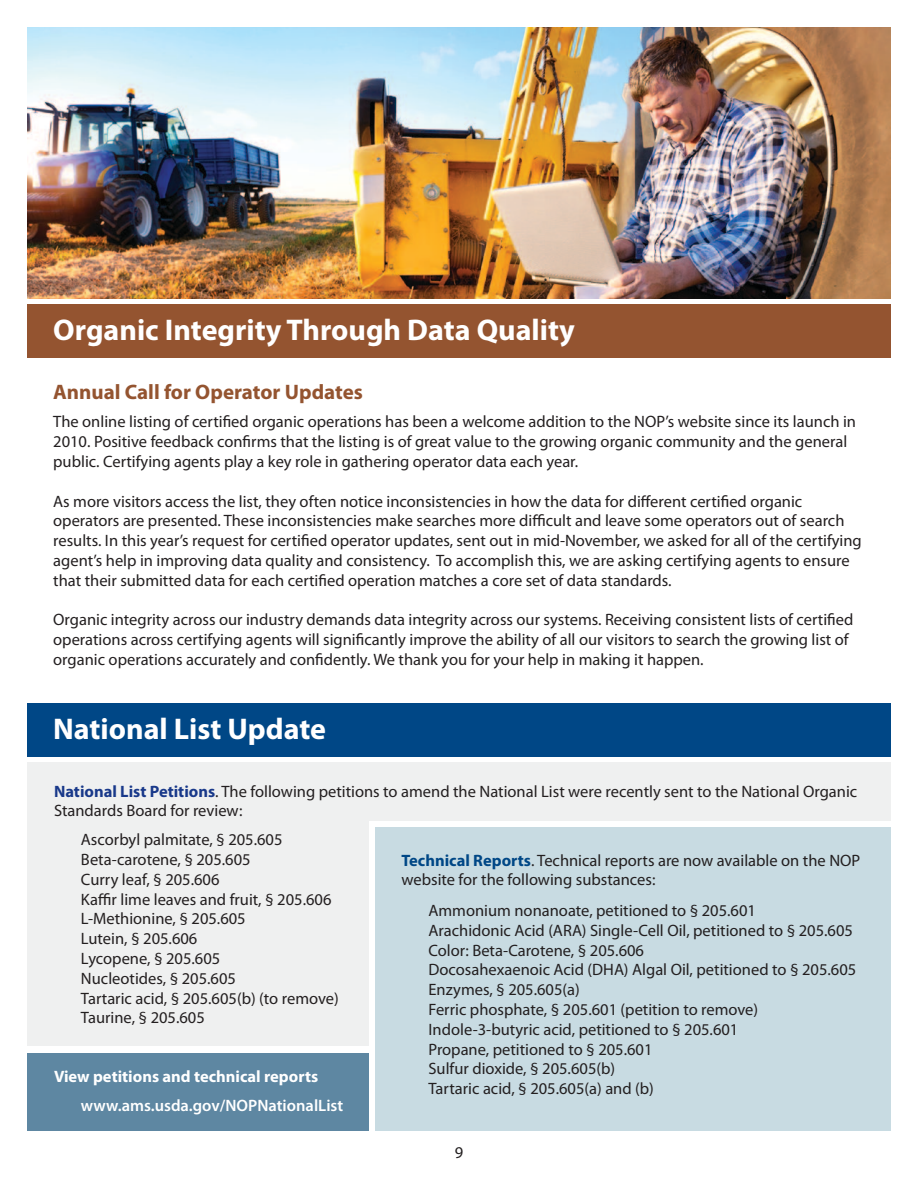
<style>
.page{position:relative;width:918px;height:1188px;background:#fff}
.page>*{position:absolute;margin:0;border:0;box-sizing:border-box;transform-origin:0 0}
.t1{font:700 30px "Myriad Pro";color:#fff}
.t2{font:700 21px "Myriad Pro";color:#945430}
.t3{font:16.5px/19.8px "Myriad Pro";color:#231f20}
.t4{font:700 16.5px "Myriad Pro";color:#fff}
.t5{font:600 16.5px "Myriad Pro";color:#fff}
.s1{font-weight:700;color:#19398a}
.s2{font-weight:700;color:#004786}
</style>
<div class="page">
<img style="left:27px;top:27px;width:864px;height:271px">
<div style="left:375px;top:827px;width:516px;height:304px;background:#c8dbe2"></div>
<div style="left:27px;top:763px;width:864px;height:58px;background:#eff0f0"></div>
<div style="left:27px;top:763px;width:341px;height:282px;background:#eff0f0"></div>
<div style="left:27px;top:304px;width:864px;height:54px;background:#945430"></div>
<div style="left:27px;top:703px;width:864px;height:54px;background:#004786"></div>
<div style="left:27px;top:1054px;width:341px;height:77px;background:#5e87a2"></div>
<h1 class="t1" style="left:53px;top:310px;width:523px">Organic Integrity Through Data Quality</h1>
<p class="t2" style="left:53px;top:378px;width:311px">Annual Call for Operator Updates</p>
<p class="t3" style="left:53px;top:412px;width:804px">The online listing of certified organic operations has been a welcome addition to the NOP’s website since its launch in<br>2010. Positive feedback confirms that the listing is of great value to the growing organic community and the general public. Certifying agents play a key role in gathering operator data each year.</p>
<p class="t3" style="left:53px;top:491px;width:810px">As more visitors access the list, they often notice inconsistencies in how the data for different certified organic operators are presented. These inconsistencies make searches more difficult and leave some operators out of search results. In this year’s request for certified operator updates, sent out in mid-November, we asked for all of the certifying agent’s help in improving data quality and consistency. To accomplish this, we are asking certifying agents to ensure that their submitted data for each certified operation matches a core set of data standards.</p>
<p class="t3" style="left:53px;top:610px;width:802px">Organic integrity across our industry demands data integrity across our systems. Receiving consistent lists of certified operations across certifying agents will significantly improve the ability of all our visitors to search the growing list of organic operations accurately and confidently. We thank you for your help in making it happen.</p>
<h1 class="t1" style="left:53px;top:709px;width:274px">National List Update</h1>
<p class="t3" style="left:54px;top:781px;width:805px"><span class="s1">National List Petitions</span>. The following petitions to amend the National List were recently sent to the National Organic<br>Standards Board for review:</p>
<p class="t3" style="left:81px;top:829px;width:259px">Ascorbyl palmitate, § 205.605<br>Beta-carotene, § 205.605<br>Curry leaf, § 205.606<br>Kaffir lime leaves and fruit, § 205.606<br>L-Methionine, § 205.605<br>Lutein, § 205.606<br>Lycopene, § 205.605<br>Nucleotides, § 205.605<br>Tartaric acid, § 205.605(b) (to remove)<br>Taurine, § 205.605</p>
<p class="t3" style="left:402px;top:850px;width:460px"><span class="s2">Technical Reports</span>. Technical reports are now available on the NOP website for the following substances:</p>
<p class="t3" style="left:429px;top:900px;width:429px">Ammonium nonanoate, petitioned to § 205.601<br>Arachidonic Acid (ARA) Single-Cell Oil, petitioned to § 205.605<br>Color: Beta-Carotene, § 205.606<br>Docosahexaenoic Acid (DHA) Algal Oil, petitioned to § 205.605<br>Enzymes, § 205.605(a)<br>Ferric phosphate, § 205.601 (petition to remove)<br>Indole-3-butyric acid, petitioned to § 205.601<br>Propane, petitioned to § 205.601<br>Sulfur dioxide, § 205.605(b)<br>Tartaric acid, § 205.605(a) and (b)</p>
<p class="t4" style="left:54px;top:1066px;width:266px">View petitions and technical reports</p>
<p class="t5" style="left:81px;top:1095px;width:264px">www.ams.usda.gov/NOPNationalList</p>
<p class="t3" style="left:455px;top:1143px;width:10px">9</p>
</div>
